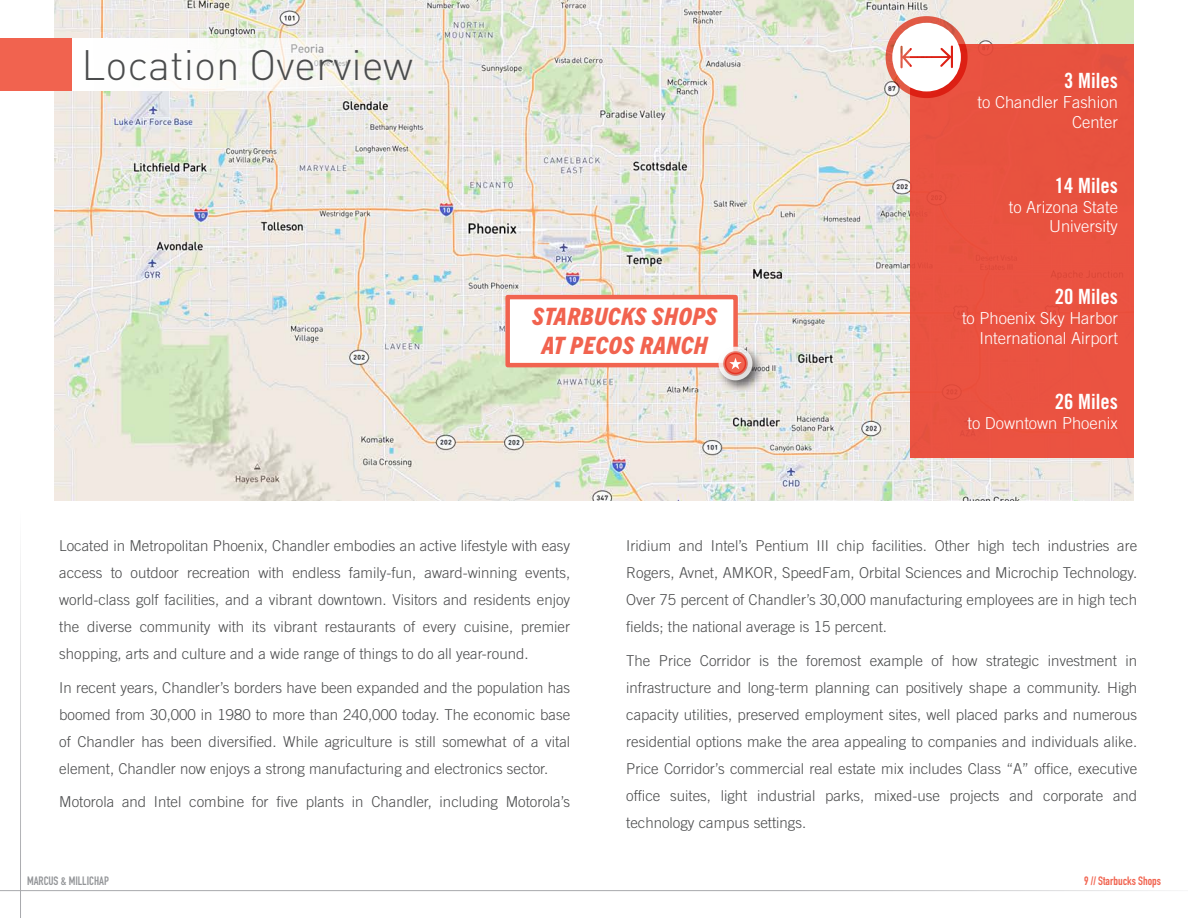
<style>
.page{position:relative;width:1188px;height:918px;background:#fff}
.page>*{position:absolute;margin:0;border:0;box-sizing:border-box;transform-origin:0 0}
.t1{font:300 42px "DIN Pro";color:#4b4c4d}
.t2{font:italic 800 condensed 24px "Trade Gothic Next LT Pro";letter-spacing:.02em;color:#f1634f}
.t3{font:21px "Trade Gothic LT Std Bd Cn 20";color:#fff}
.t4{font:300 16.5px/19.8px "Trade Gothic LT Std";color:#fff;text-align:right}
.t5{font:300 15px/27px "Trade Gothic LT Std";color:#4b4c4d;text-align:justify}
.t6{font:700 12px "DIN Condensed";color:#f1634f}
.t7{font:700 12px "DIN Condensed";color:#939598}
</style>
<div class="page">
<img style="left:54px;top:0;width:1080px;height:500px">
<div style="left:910px;top:44px;width:224px;height:414px;background:#ea5241"></div>
<svg style="left:886px;top:16px;width:82px;height:82px"></svg>
<svg style="left:892px;top:23px;width:69px;height:68px"></svg>
<div style="left:0;top:38px;width:74px;height:53px;background:#f1634f"></div>
<svg style="left:72px;top:38px;width:377px;height:53px"></svg>
<div style="left:505px;top:295px;width:233px;height:72px;background:#fff;border:4px solid #f1634f"></div>
<div style="left:716px;top:344px;width:50px;height:49px;background:#231f20;opacity:.7"></div>
<svg style="left:719px;top:347px;width:33px;height:33px"></svg>
<svg style="left:725px;top:353px;width:21px;height:21px"></svg>
<svg style="left:729px;top:358px;width:13px;height:11px"></svg>
<div style="left:723px;top:351px;width:25px;height:25px;border:3px solid #f1634f;border-radius:50%"></div>
<hr style="left:0;top:890px;width:1188px;height:1px;background:#a8a9ad">
<hr style="left:20px;top:486px;width:1px;height:432px;background:#a8a9ad">
<p class="t1" style="left:81px;top:37px;width:333px">Location Overview</p>
<p class="t2" style="left:532px;top:300px;width:186px">STARBUCKS SHOPS</p>
<p class="t2" style="left:542px;top:329px;width:167px">AT PECOS RANCH</p>
<p class="t3" style="left:1064px;top:68px;width:55px">3 Miles</p>
<p class="t4" style="left:978px;top:92px;width:142px">to Chandler Fashion<br>Center</p>
<p class="t3" style="left:1055px;top:173px;width:64px">14 Miles</p>
<p class="t4" style="left:1009px;top:197px;width:111px">to Arizona State<br>University</p>
<p class="t3" style="left:1055px;top:284px;width:64px">20 Miles</p>
<p class="t4" style="left:962px;top:308px;width:157px">to Phoenix Sky Harbor<br>International Airport</p>
<p class="t3" style="left:1055px;top:389px;width:64px">26 Miles</p>
<p class="t4" style="left:968px;top:413px;width:152px">to Downtown Phoenix</p>
<p class="t5" style="left:59px;top:532px;width:512px">Located in Metropolitan Phoenix, Chandler embodies an active lifestyle with easy access to outdoor recreation with endless family-fun, award-winning events, world-class golf facilities, and a vibrant downtown. Visitors and residents enjoy the diverse community with its vibrant restaurants of every cuisine, premier shopping, arts and culture and a wide range of things to do all year-round.</p>
<p class="t5" style="left:59px;top:674px;width:512px">In recent years, Chandler’s borders have been expanded and the population has boomed from 30,000 in 1980 to more than 240,000 today. The economic base of Chandler has been diversified. While agriculture is still somewhat of a vital element, Chandler now enjoys a strong manufacturing and electronics sector.</p>
<p class="t5" style="left:59px;top:788px;width:512px">Motorola and Intel combine for five plants in Chandler, including Motorola’s</p>
<p class="t5" style="left:626px;top:532px;width:512px">Iridium and Intel’s Pentium III chip facilities. Other high tech industries are Rogers, Avnet, AMKOR, SpeedFam, Orbital Sciences and Microchip Technology.<br>Over 75 percent of Chandler’s 30,000 manufacturing employees are in high tech fields; the national average is 15 percent.</p>
<p class="t5" style="left:626px;top:647px;width:512px">The Price Corridor is the foremost example of how strategic investment in infrastructure and long-term planning can positively shape a community. High capacity utilities, preserved employment sites, well placed parks and numerous residential options make the area appealing to companies and individuals alike.<br>Price Corridor’s commercial real estate mix includes Class “A” office, executive office suites, light industrial parks, mixed-use projects and corporate and technology campus settings.</p>
<p class="t7" style="left:27px;top:873px;width:83px">MARCUS &amp; MILLICHAP</p>
<p class="t6" style="left:1084px;top:873px;width:78px">9 // Starbucks Shops</p>
</div>
